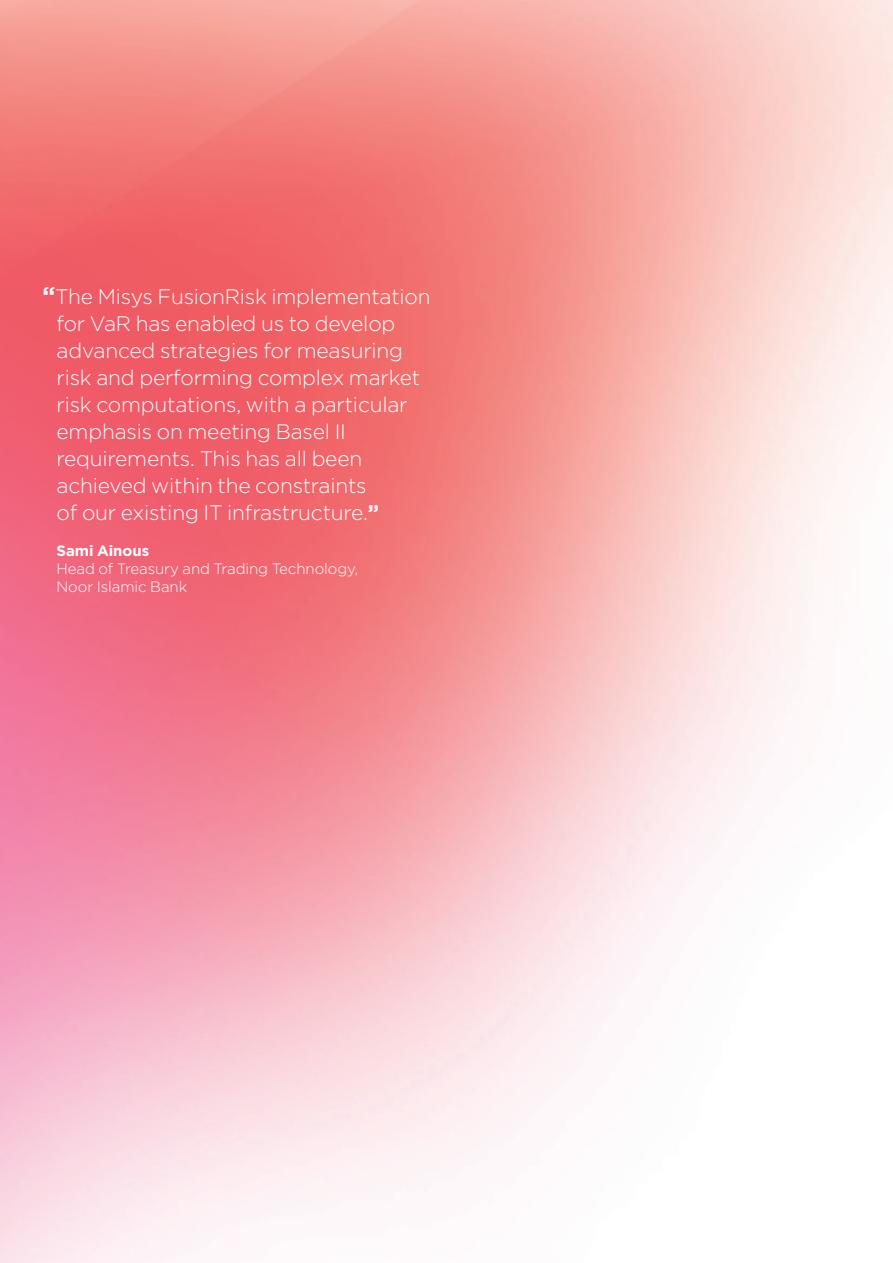
<style>
.page{position:relative;width:893px;height:1263px;background:#fff}
.page>*{position:absolute;margin:0;border:0;box-sizing:border-box;transform-origin:0 0}
.t1{font:300 21px/27px "Gotham";letter-spacing:-.01em;color:#fff}
.t2{font:300 15px/18px "Gotham";letter-spacing:-.005em;color:#fff}
.t3{font:700 15px "Gotham";letter-spacing:-.005em;color:#fff}
.s1{font-weight:700;font-size:24px}
.s2{font-weight:700}
</style>
<div class="page">
<img style="left:0;top:0;width:893px;height:1263px">
<p class="t1" style="left:57px;top:282px;width:376px;text-indent:-14px"><span class="s1">“</span>The Misys FusionRisk implementation for VaR has enabled us to develop advanced strategies for measuring risk and performing complex market risk computations, with a particular emphasis on meeting Basel II requirements. This has all been achieved within the constraints<br>of our existing IT infrastructure.<span class="s2">”</span></p>
<p class="t3" style="left:57px;top:540px;width:94px">Sami Ainous</p>
<p class="t2" style="left:57px;top:559px;width:303px">Head of Treasury and Trading Technology,<br>Noor Islamic Bank</p>
</div>
